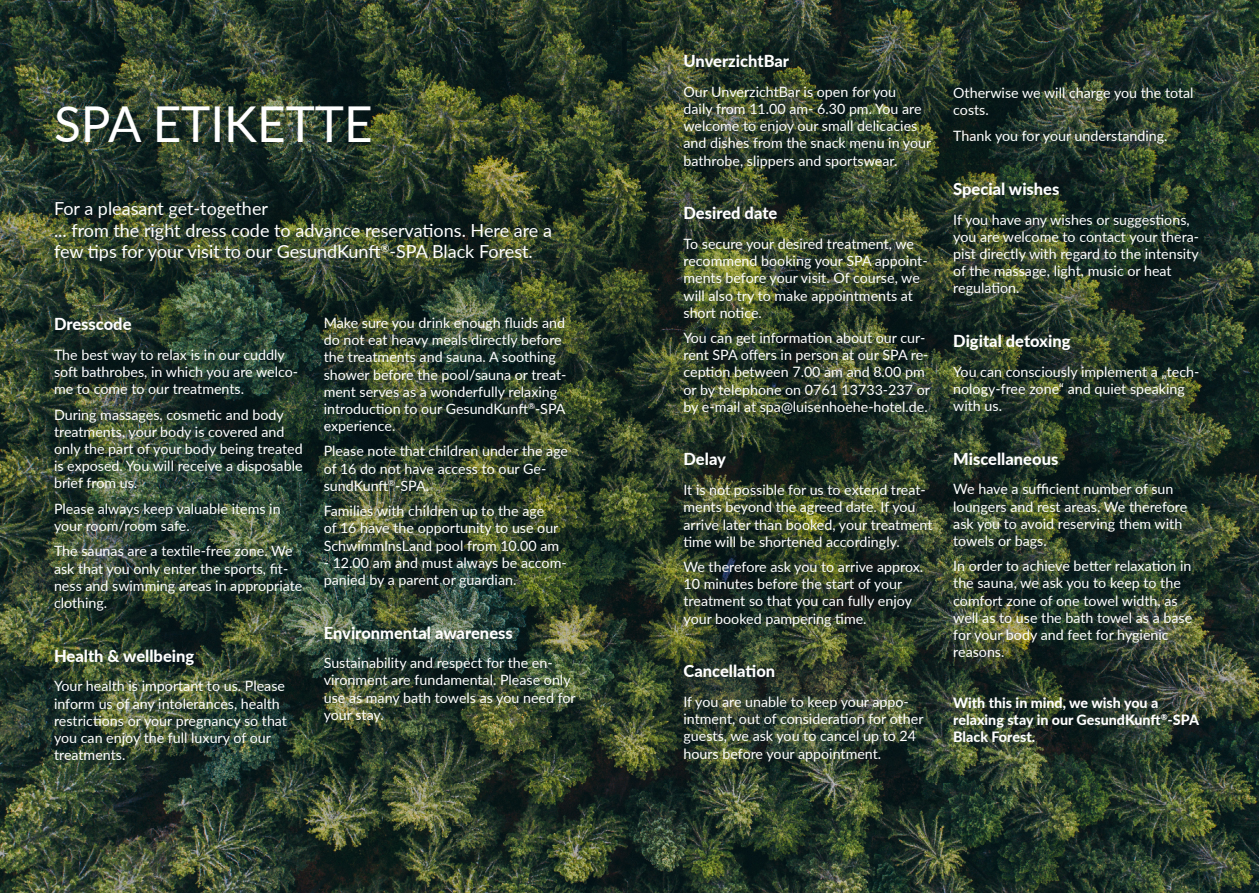
<style>
.page{position:relative;width:1259px;height:893px;background:#fff}
.page>*{position:absolute;margin:0;border:0;box-sizing:border-box;transform-origin:0 0}
.t1{font:49.5px "Lato";color:#fff}
.t2{font:18px/21.6px "Lato";color:#fff}
.t3{font:800 16.5px "Lato";color:#fff}
.t4{font:14.25px/17.1px "Lato";color:#fff}
.t5{font:800 14.25px/17.1px "Lato";color:#fff}
</style>
<div class="page">
<img style="left:0;top:0;width:1259px;height:893px">
<h1 class="t1" style="left:54px;top:93px;width:320px">SPA ETIKETTE</h1>
<p class="t2" style="left:54px;top:197px;width:499px">For a pleasant get-together<br>... from the right dress code to advance reservations. Here are a few tips for your visit to our GesundKunft<sup>®</sup>-SPA Black Forest.</p>
<p class="t3" style="left:54px;top:314px;width:79px">Dresscode</p>
<p class="t4" style="left:54px;top:346px;width:246px">The best way to relax is in our cuddly soft bathrobes, in which you are welco&shy;me to come to our treatments.</p>
<p class="t4" style="left:54px;top:406px;width:250px">During massages, cosmetic and body treatments, your body is covered and only the part of your body being treated is exposed. You will receive a disposable brief from us.</p>
<p class="t4" style="left:54px;top:500px;width:228px">Please always keep valuable items in your room/room safe.</p>
<p class="t4" style="left:54px;top:542px;width:250px">The saunas are a textile-free zone. We ask that you only enter the sports, fit&shy;ness and swimming areas in appropriate clothing.</p>
<p class="t3" style="left:54px;top:645px;width:142px">Health &amp; wellbeing</p>
<p class="t4" style="left:54px;top:677px;width:234px">Your health is important to us. Please inform us of any intolerances, health restrictions or your pregnancy so that you can enjoy the full luxury of our treatments.</p>
<p class="t4" style="left:324px;top:314px;width:244px">Make sure you drink enough fluids and do not eat heavy meals directly before the treatments and sauna. A soothing shower before the pool/sauna or treat&shy;ment serves as a wonderfully relaxing introduction to our GesundKunft<sup>®</sup>-SPA experience.</p>
<p class="t4" style="left:324px;top:442px;width:246px">Please note that children under the age of 16 do not have access to our Ge&shy;sundKunft<sup>®</sup>-SPA.</p>
<p class="t4" style="left:324px;top:502px;width:237px">Families with children up to the age of 16 have the opportunity to use our<br>SchwimmInsLand pool from 10.00 am</p>
<p class="t4" style="left:324px;top:553px;width:244px">- 12.00 am and must always be accom&shy;panied by a parent or guardian.</p>
<p class="t3" style="left:324px;top:622px;width:190px">Environmental awareness</p>
<p class="t4" style="left:324px;top:654px;width:253px">Sustainability and respect for the en&shy;vironment are fundamental. Please only use as many bath towels as you need for your stay.</p>
<p class="t3" style="left:683px;top:51px;width:107px">UnverzichtBar</p>
<p class="t4" style="left:683px;top:83px;width:249px">Our UnverzichtBar is open for you<br>daily from 11.00 am- 6.30 pm. You are welcome to enjoy our small delicacies and dishes from the snack menu in your bathrobe, slippers and sportswear.</p>
<p class="t3" style="left:683px;top:203px;width:95px">Desired date</p>
<p class="t4" style="left:683px;top:235px;width:246px">To secure your desired treatment, we recommend booking your SPA appoint&shy;ments before your visit. Of course, we will also try to make appointments at short notice.</p>
<p class="t4" style="left:683px;top:329px;width:248px">You can get information about our cur&shy;rent SPA offers in person at our SPA re&shy;ception between 7.00 am and 8.00 pm or by telephone on 0761 13733-237 or by e-mail at spa@luisenhoehe-hotel.de.</p>
<p class="t3" style="left:683px;top:449px;width:44px">Delay</p>
<p class="t4" style="left:683px;top:481px;width:250px">It is not possible for us to extend treat&shy;ments beyond the agreed date. If you arrive later than booked, your treatment time will be shortened accordingly.</p>
<p class="t4" style="left:683px;top:558px;width:241px">We therefore ask you to arrive approx.<br>10 minutes before the start of your treatment so that you can fully enjoy your booked pampering time.</p>
<p class="t3" style="left:683px;top:661px;width:93px">Cancellation</p>
<p class="t4" style="left:683px;top:693px;width:241px">If you are unable to keep your appo&shy;intment, out of consideration for other guests, we ask you to cancel up to 24 hours before your appointment.</p>
<p class="t4" style="left:953px;top:84px;width:242px">Otherwise we will charge you the total costs.</p>
<p class="t4" style="left:953px;top:127px;width:216px">Thank you for your understanding.</p>
<p class="t3" style="left:953px;top:178px;width:108px">Special wishes</p>
<p class="t4" style="left:953px;top:210px;width:247px">If you have any wishes or suggestions, you are welcome to contact your thera&shy;pist directly with regard to the intensity of the massage, light, music or heat regulation.</p>
<p class="t3" style="left:953px;top:330px;width:119px">Digital detoxing</p>
<p class="t4" style="left:953px;top:362px;width:248px">You can consciously implement a „tech&shy;nology-free zone“ and quiet speaking with us.</p>
<p class="t3" style="left:953px;top:448px;width:107px">Miscellaneous</p>
<p class="t4" style="left:953px;top:480px;width:235px">We have a sufficient number of sun loungers and rest areas. We therefore ask you to avoid reserving them with towels or bags.</p>
<p class="t4" style="left:953px;top:557px;width:240px">In order to achieve better relaxation in the sauna, we ask you to keep to the comfort zone of one towel width, as well as to use the bath towel as a base for your body and feet for hygienic reasons.</p>
<p class="t5" style="left:953px;top:694px;width:247px">With this in mind, we wish you a relaxing stay in our GesundKunft<sup>®</sup>-SPA<br>Black Forest.</p>
</div>
